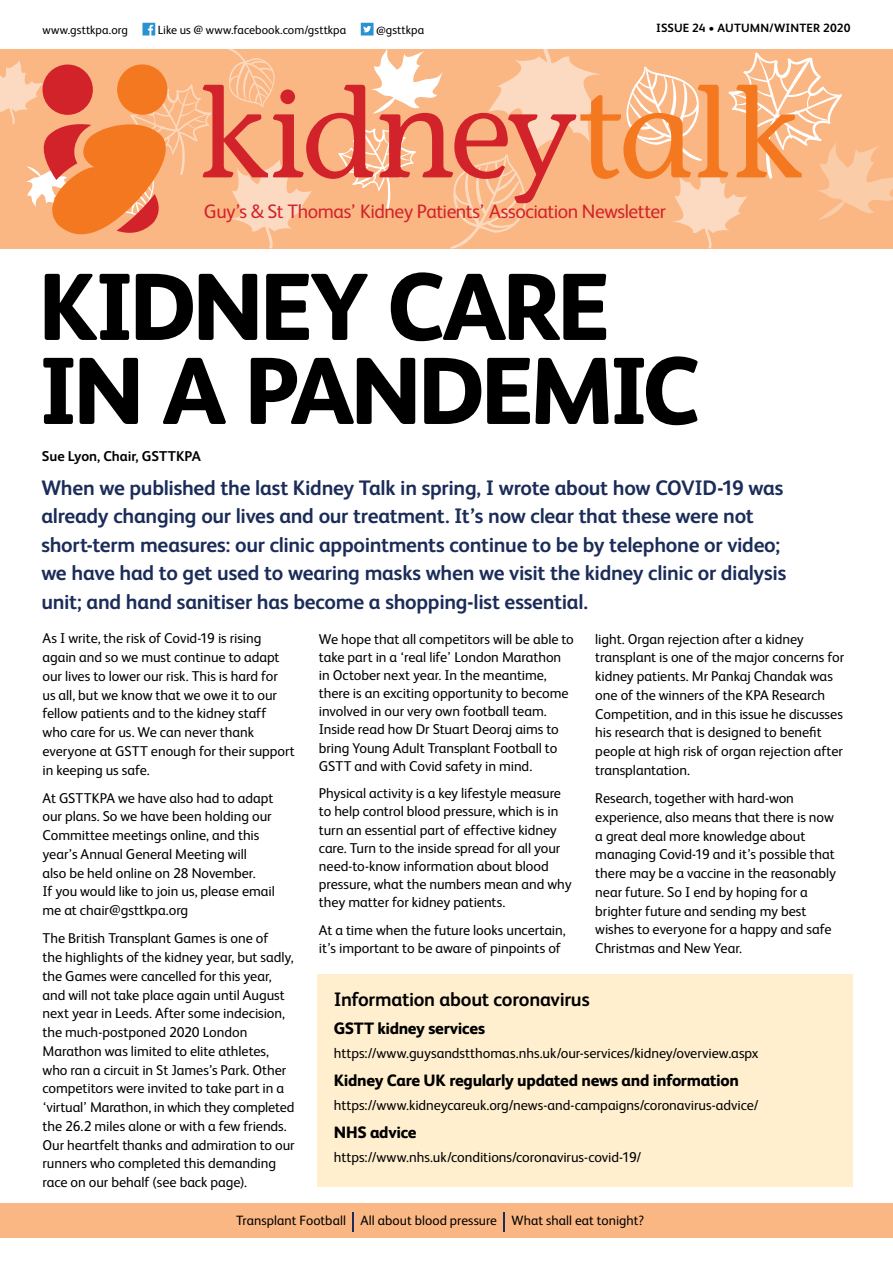
<style>
.page{position:relative;width:893px;height:1263px;background:#fff}
.page>*{position:absolute;margin:0;border:0;box-sizing:border-box;transform-origin:0 0}
.head{font:800 95.25px/84px "FS Albert";letter-spacing:-.05em;color:#000}
.Bold_Para{font:700 21px/28.5px "FS Albert";letter-spacing:-.015em;color:#1b2c59}
.head-2{font:19.5px "FS Albert";letter-spacing:-.025em;color:#d2232a}
.Bold_Para-2{font:700 19.5px "FS Albert";letter-spacing:-.015em;color:#000}
.SUBHEAD{font:800 16.5px "FS Albert";letter-spacing:-.02em;color:#000}
.text_no_indents___pa{font:14.25px/18.8px "FS Albert";letter-spacing:-.005em;color:#000}
.BULLETS{font:14.25px "FS Albert";letter-spacing:-.005em;color:#000}
.text_no_indents___pa-2{font:700 14.25px "FS Albert";letter-spacing:-.005em;color:#000}
.text{font:13.5px "FS Albert";letter-spacing:.005em;color:#000}
.text-2{font:12px "FS Albert";letter-spacing:.005em;color:#000}
.t1{font:700 12px "FS Albert";letter-spacing:.01em;color:#000}
</style>
<div class="page">
<div style="left:317px;top:974px;width:536px;height:213px;background:#ffefcf"></div>
<div style="left:0;top:1203px;width:893px;height:34px;background:#fab784"></div>
<svg style="left:353px;top:1212px;width:1px;height:19px"></svg>
<svg style="left:504px;top:1212px;width:1px;height:19px"></svg>
<svg style="left:0;top:23px;width:893px;height:226px;background:#f7b48c"></svg>
<p class="text-2" style="left:43px;top:23px;width:87px">www.gsttkpa.org</p>
<p class="text-2" style="left:158px;top:23px;width:190px">Like us @ www.facebook.com/gsttkpa</p>
<p class="text-2" style="left:376px;top:23px;width:50px">@gsttkpa</p>
<p class="t1" style="left:656px;top:21px;width:196px">ISSUE 24 • AUTUMN/WINTER 2020</p>
<p class="head-2" style="left:204px;top:200px;width:463px">Guy’s &amp; St Thomas’ Kidney Patients’ Association Newsletter</p>
<p class="head" style="left:38px;top:265px;width:663px">KIDNEY CARE<br>IN A PANDEMIC</p>
<p class="text_no_indents___pa-2" style="left:42px;top:448px;width:161px">Sue Lyon, Chair, GSTTKPA</p>
<p class="Bold_Para" style="left:41px;top:473px;width:746px">When we published the last Kidney Talk in spring, I wrote about how COVID-19 was already changing our lives and our treatment. It’s now clear that these were not short-term measures: our clinic appointments continue to be by telephone or video; we have had to get used to wearing masks when we visit the kidney clinic or dialysis unit; and hand sanitiser has become a shopping-list essential.</p>
<p class="text_no_indents___pa" style="left:43px;top:629px;width:254px">As I write, the risk of Covid-19 is rising again and so we must continue to adapt our lives to lower our risk. This is hard for<br>us all, but we know that we owe it to our fellow patients and to the kidney staff who care for us. We can never thank everyone at GSTT enough for their support in keeping us safe.</p>
<p class="text_no_indents___pa" style="left:43px;top:788px;width:234px">At GSTTKPA we have also had to adapt our plans. So we have been holding our Committee meetings online, and this year’s Annual General Meeting will<br>also be held online on 28 November.<br>If you would like to join us, please email me at chair@gsttkpa.org</p>
<p class="text_no_indents___pa" style="left:43px;top:929px;width:254px">The British Transplant Games is one of<br>the highlights of the kidney year, but sadly, the Games were cancelled for this year, and will not take place again until August next year in Leeds. After some indecision, the much-postponed 2020 London Marathon was limited to elite athletes, who ran a circuit in St James’s Park. Other competitors were invited to take part in a ‘virtual’ Marathon, in which they completed the 26.2 miles alone or with a few friends.<br>Our heartfelt thanks and admiration to our runners who completed this demanding race on our behalf (see back page).</p>
<p class="text_no_indents___pa" style="left:319px;top:630px;width:256px;line-height:18.1px">We hope that all competitors will be able to take part in a ‘real life’ London Marathon in October next year. In the meantime, there is an exciting opportunity to become involved in our very own football team.<br>Inside read how Dr Stuart Deoraj aims to bring Young Adult Transplant Football to GSTT and with Covid safety in mind.</p>
<p class="text_no_indents___pa" style="left:319px;top:784px;width:254px;line-height:18.1px">Physical activity is a key lifestyle measure to help control blood pressure, which is in turn an essential part of effective kidney care. Turn to the inside spread for all your need-to-know information about blood pressure, what the numbers mean and why they matter for kidney patients.</p>
<p class="text_no_indents___pa" style="left:319px;top:921px;width:248px">At a time when the future looks uncertain, it’s important to be aware of pinpoints of</p>
<p class="text_no_indents___pa" style="left:595px;top:629px;width:250px">light. Organ rejection after a kidney transplant is one of the major concerns for kidney patients. Mr Pankaj Chandak was one of the winners of the KPA Research Competition, and in this issue he discusses his research that is designed to benefit people at high risk of organ rejection after transplantation.</p>
<p class="text_no_indents___pa" style="left:595px;top:789px;width:242px">Research, together with hard-won experience, also means that there is now a great deal more knowledge about managing Covid-19 and it’s possible that there may be a vaccine in the reasonably near future. So I end by hoping for a brighter future and sending my best wishes to everyone for a happy and safe Christmas and New Year.</p>
<p class="Bold_Para-2" style="left:334px;top:989px;width:257px">Information about coronavirus</p>
<p class="SUBHEAD" style="left:334px;top:1019px;width:153px">GSTT kidney services</p>
<p class="BULLETS" style="left:334px;top:1045px;width:426px">https://www.guysandstthomas.nhs.uk/our-services/kidney/overview.aspx</p>
<p class="SUBHEAD" style="left:334px;top:1071px;width:407px">Kidney Care UK regularly updated news and information</p>
<p class="BULLETS" style="left:334px;top:1097px;width:426px">https://www.kidneycareuk.org/news-and-campaigns/coronavirus-advice/</p>
<p class="SUBHEAD" style="left:334px;top:1123px;width:84px">NHS advice</p>
<p class="BULLETS" style="left:334px;top:1149px;width:309px">https://www.nhs.uk/conditions/coronavirus-covid-19/</p>
<p class="text" style="left:236px;top:1213px;width:410px">Transplant Football All about blood pressure What shall eat tonight?</p>
</div>
